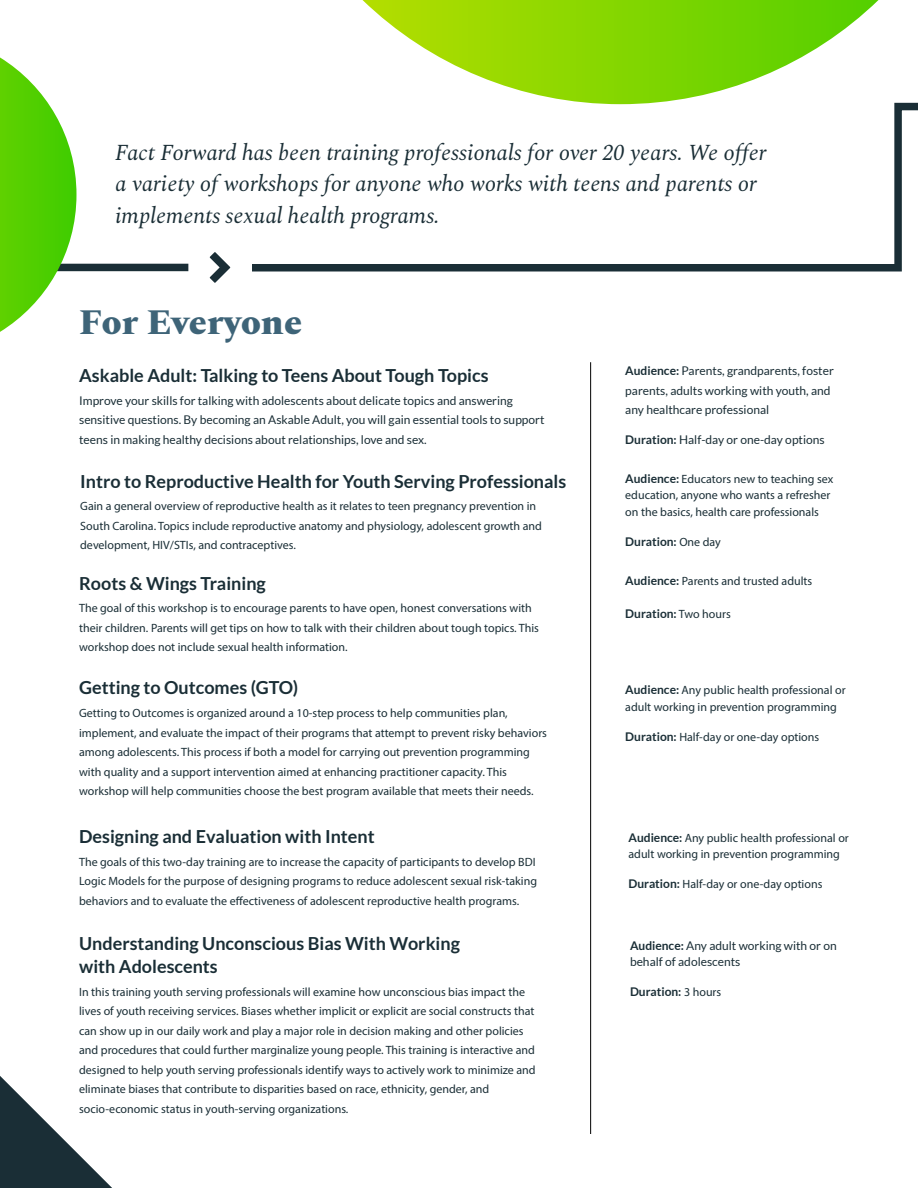
<style>
.page{position:relative;width:918px;height:1188px;background:#fff}
.page>*{position:absolute;margin:0;border:0;box-sizing:border-box;transform-origin:0 0}
.Large_Head{font:800 36px "Spectral";color:#3e6478}
.Large_Text{font:italic 22.5px/31.5px "Spectral";color:#1a2e36}
.Section_Head{font:700 18px/23.4px "Lato";color:#1a2e36}
.Text{font:12px/19.5px "Myriad Pro";color:#1a2e36}
.Caption_Text{font:12px/16.5px "Myriad Pro";color:#1a2e36}
.Text-2{font:12px/19.5px "Lato";color:#1a2e36}
.Caption_Text-2{font:12px/16.5px "Lato";color:#1a2e36}
.Caption_Text-3{font:700 12px "Lato";color:#1a2e36}
.Text-3{font:700 12px "Lato";color:#1a2e36}
.s1{font-weight:700}
.s2{font-family:"Lato";font-weight:700}
.s3{font-family:"Myriad Pro";font-weight:400}
</style>
<div class="page">
<svg style="left:363px;top:0;width:516px;height:99px"></svg>
<svg style="left:0;top:1076px;width:112px;height:112px"></svg>
<svg style="left:210px;top:252px;width:20px;height:31px"></svg>
<hr style="left:590px;top:362px;width:1px;height:772px;background:#000">
<div style="left:0;top:264px;width:188px;height:7px;background:#1a2e36"></div>
<svg style="left:252px;top:99px;width:666px;height:173px"></svg>
<svg style="left:0;top:57px;width:76px;height:275px"></svg>
<p class="Large_Text" style="left:115px;top:135px;width:653px">Fact Forward has been training professionals for over 20 years. We offer a variety of workshops for anyone who works with teens and parents or implements sexual health programs.</p>
<p class="Large_Head" style="left:79px;top:296px;width:225px">For Everyone</p>
<p class="Section_Head" style="left:79px;top:364px;width:411px">Askable Adult: Talking to Teens About Tough Topics</p>
<p class="Text-2" style="left:79px;top:391px;width:467px">Improve your skills for talking with adolescents about delicate topics and answering sensitive questions. By becoming an Askable Adult, you will gain essential tools to support teens in making healthy decisions about relationships, love and sex.</p>
<p class="Section_Head" style="left:80px;top:469px;width:488px">Intro to Reproductive Health for Youth Serving Professionals</p>
<p class="Text" style="left:80px;top:496px;width:463px">Gain a general overview of reproductive health as it relates to teen pregnancy prevention in<br>South Carolina. Topics include reproductive anatomy and physiology, adolescent growth and development, HIV/STIs, and contraceptives.</p>
<p class="Section_Head" style="left:79px;top:571px;width:188px">Roots &amp; Wings Training</p>
<p class="Text" style="left:79px;top:599px;width:461px">The goal of this workshop is to encourage parents to have open, honest conversations with their children. Parents will get tips on how to talk with their children about tough topics. This workshop does not include sexual health information.</p>
<p class="Section_Head" style="left:79px;top:676px;width:221px">Getting to Outcomes (GTO)</p>
<p class="Text" style="left:79px;top:703px;width:469px">Getting to Outcomes is organized around a 10-step process to help communities plan, implement, and evaluate the impact of their programs that attempt to prevent risky behaviors among adolescents. This process if both a model for carrying out prevention programming with quality and a support intervention aimed at enhancing practitioner capacity. This workshop will help communities choose the best program available that meets their needs.</p>
<p class="Section_Head" style="left:79px;top:824px;width:297px">Designing and Evaluation with Intent</p>
<p class="Text" style="left:79px;top:852px;width:459px">The goals of this two-day training are to increase the capacity of participants to develop BDI<br>Logic Models for the purpose of designing programs to reduce adolescent sexual risk-taking behaviors and to evaluate the effectiveness of adolescent reproductive health programs.</p>
<p class="Section_Head" style="left:79px;top:931px;width:382px">Understanding Unconscious Bias With Working with Adolescents</p>
<p class="Text" style="left:79px;top:982px;width:458px">In this training youth serving professionals will examine how unconscious bias impact the lives of youth receiving services. Biases whether implicit or explicit are social constructs that can show up in our daily work and play a major role in decision making and other policies and procedures that could further marginalize young people. This training is interactive and designed to help youth serving professionals identify ways to actively work to minimize and eliminate biases that contribute to disparities based on race, ethnicity, gender, and socio-economic status in youth-serving organizations.</p>
<p class="Text-2" style="left:625px;top:361px;width:210px"><span class="s1">Audience:</span> Parents, grandparents, foster parents, adults working with youth, and any healthcare professional</p>
<p class="Caption_Text-2" style="left:625px;top:432px;width:201px"><span class="s1">Duration:</span> Half-day or one-day options</p>
<p class="Caption_Text" style="left:625px;top:470px;width:210px"><span class="s2">Audience:</span> Educators new to teaching sex education, anyone who wants a refresher on the basics, health care professionals</p>
<p class="Caption_Text-3" style="left:625px;top:534px;width:97px">Duration: <span class="s3">One day</span></p>
<p class="Text" style="left:625px;top:571px;width:189px"><span class="s2">Audience:</span> Parents and trusted adults</p>
<p class="Text-3" style="left:625px;top:607px;width:107px">Duration: <span class="s3">Two hours</span></p>
<p class="Caption_Text" style="left:625px;top:682px;width:222px"><span class="s2">Audience:</span> Any public health professional or adult working in prevention programming</p>
<p class="Caption_Text" style="left:625px;top:728px;width:195px"><span class="s2">Duration:</span> Half-day or one-day options</p>
<p class="Caption_Text" style="left:628px;top:830px;width:222px"><span class="s2">Audience:</span> Any public health professional or adult working in prevention programming</p>
<p class="Caption_Text" style="left:628px;top:876px;width:195px"><span class="s2">Duration:</span> Half-day or one-day options</p>
<p class="Caption_Text-2" style="left:630px;top:937px;width:208px"><span class="s1">Audience:</span> Any adult working with or on behalf of adolescents</p>
<p class="Caption_Text-3" style="left:630px;top:985px;width:93px">Duration: <span class="s3">3 hours</span></p>
</div>
